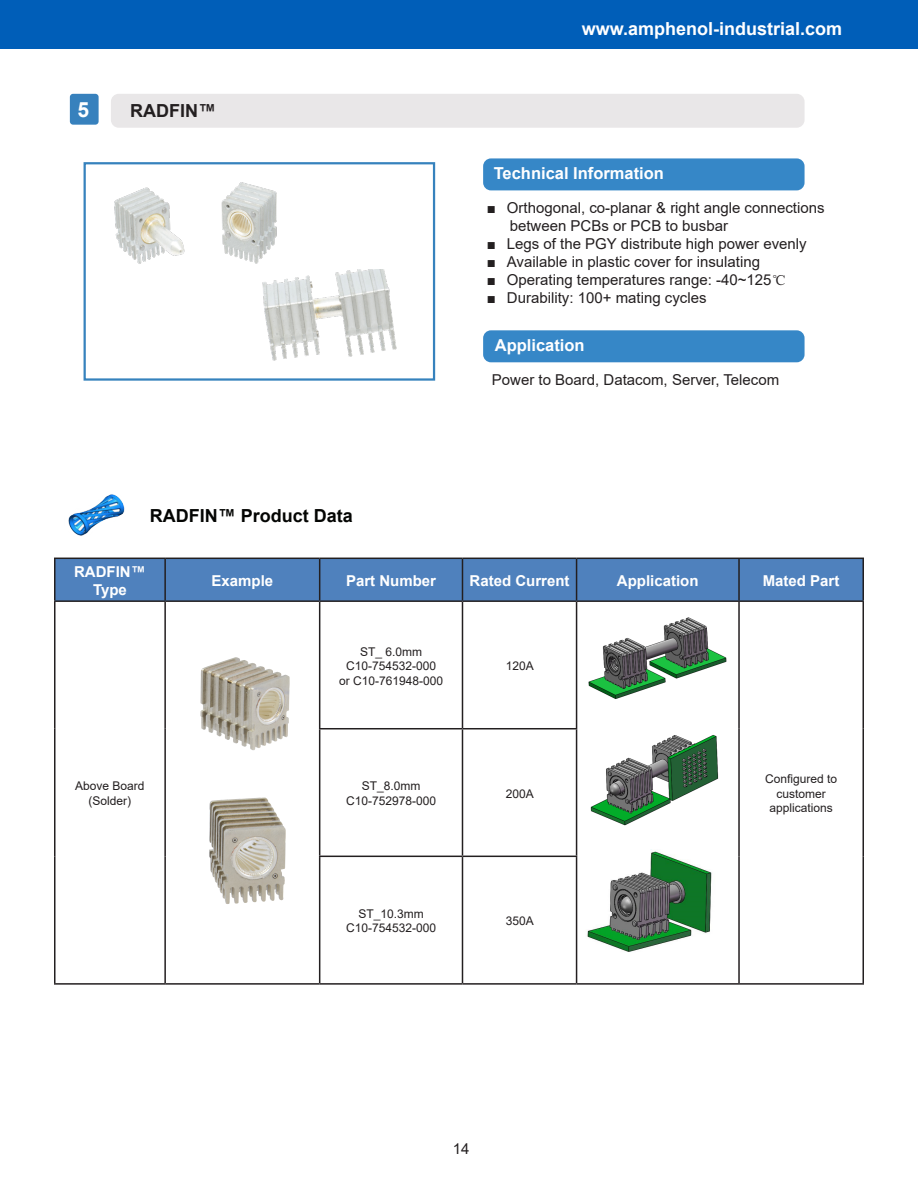
<style>
.page{position:relative;width:918px;height:1188px;background:#fff}
.page>*{position:absolute;margin:0;border:0;box-sizing:border-box;transform-origin:0 0}
.t1{font:700 21px "Arial";color:#fff}
.t2{font:700 18px "Arial";color:#fff}
.t3{font:700 18px "Arial";color:#040503}
.t4{font:700 18px "Arial";color:#231f20}
.t5{font:18px "Myriad Pro";color:#231f20}
.t6{font:700 16.5px "Arial";color:#fff}
.t7{font:15px "Arial";color:#231f20}
.t8{font:700 15px/18px "Arial";color:#fff;text-align:center}
.t9{font:12px "Arial";color:#231f20}
.s1{font-family:"Fang Song"}
</style>
<div class="page">
<div style="left:111px;top:94px;width:694px;height:34px;background:#e9e7e8;border-radius:8px"></div>
<div style="left:70px;top:94px;width:29px;height:31px;background:#3781bd;border-radius:3px"></div>
<div style="left:483px;top:330px;width:322px;height:32px;background:#3687c7;border-radius:8px"></div>
<div style="left:483px;top:158px;width:322px;height:32px;background:#3687c7;border-radius:8px"></div>
<div style="left:56px;top:559px;width:806px;height:41px;background:#4f81bd"></div>
<hr style="left:54px;top:558px;width:111px;height:1px;background:#231f20">
<hr style="left:54px;top:559px;width:2px;height:41px;background:#231f20">
<hr style="left:165px;top:558px;width:155px;height:1px;background:#231f20">
<hr style="left:164px;top:559px;width:2px;height:41px;background:#231f20">
<hr style="left:320px;top:558px;width:142px;height:1px;background:#231f20">
<hr style="left:319px;top:559px;width:1px;height:41px;background:#231f20">
<hr style="left:462px;top:558px;width:115px;height:1px;background:#231f20">
<hr style="left:462px;top:559px;width:1px;height:41px;background:#231f20">
<hr style="left:577px;top:558px;width:162px;height:1px;background:#231f20">
<hr style="left:576px;top:559px;width:1px;height:41px;background:#231f20">
<hr style="left:739px;top:558px;width:125px;height:1px;background:#231f20">
<hr style="left:738px;top:559px;width:2px;height:41px;background:#231f20">
<hr style="left:862px;top:559px;width:2px;height:41px;background:#231f20">
<hr style="left:54px;top:600px;width:111px;height:2px;background:#231f20">
<hr style="left:54px;top:602px;width:2px;height:127px;background:#231f20">
<hr style="left:165px;top:600px;width:155px;height:2px;background:#231f20">
<hr style="left:164px;top:602px;width:2px;height:127px;background:#231f20">
<hr style="left:320px;top:600px;width:142px;height:2px;background:#231f20">
<hr style="left:319px;top:602px;width:1px;height:126px;background:#231f20">
<hr style="left:462px;top:600px;width:115px;height:2px;background:#231f20">
<hr style="left:462px;top:602px;width:1px;height:126px;background:#231f20">
<hr style="left:577px;top:600px;width:162px;height:2px;background:#231f20">
<hr style="left:576px;top:602px;width:1px;height:126px;background:#231f20">
<hr style="left:739px;top:600px;width:125px;height:2px;background:#231f20">
<hr style="left:738px;top:602px;width:2px;height:127px;background:#231f20">
<hr style="left:862px;top:602px;width:2px;height:127px;background:#231f20">
<hr style="left:54px;top:729px;width:2px;height:127px;background:#231f20">
<hr style="left:164px;top:729px;width:2px;height:127px;background:#231f20">
<hr style="left:319px;top:728px;width:143px;height:1px;background:#231f20">
<hr style="left:319px;top:729px;width:1px;height:127px;background:#231f20">
<hr style="left:462px;top:728px;width:115px;height:1px;background:#231f20">
<hr style="left:462px;top:729px;width:1px;height:127px;background:#231f20">
<hr style="left:576px;top:729px;width:1px;height:127px;background:#231f20">
<hr style="left:738px;top:729px;width:2px;height:127px;background:#231f20">
<hr style="left:862px;top:729px;width:2px;height:127px;background:#231f20">
<hr style="left:54px;top:856px;width:2px;height:127px;background:#231f20">
<hr style="left:164px;top:856px;width:2px;height:127px;background:#231f20">
<hr style="left:319px;top:856px;width:143px;height:1px;background:#231f20">
<hr style="left:319px;top:857px;width:1px;height:126px;background:#231f20">
<hr style="left:462px;top:856px;width:115px;height:1px;background:#231f20">
<hr style="left:462px;top:857px;width:1px;height:126px;background:#231f20">
<hr style="left:576px;top:857px;width:1px;height:126px;background:#231f20">
<hr style="left:738px;top:856px;width:2px;height:127px;background:#231f20">
<hr style="left:862px;top:856px;width:2px;height:127px;background:#231f20">
<hr style="left:54px;top:983px;width:111px;height:2px;background:#231f20">
<hr style="left:165px;top:983px;width:155px;height:2px;background:#231f20">
<hr style="left:320px;top:983px;width:142px;height:2px;background:#231f20">
<hr style="left:462px;top:983px;width:115px;height:2px;background:#231f20">
<hr style="left:577px;top:983px;width:162px;height:2px;background:#231f20">
<hr style="left:739px;top:983px;width:125px;height:2px;background:#231f20">
<img style="left:209px;top:797px;width:77px;height:107px">
<img style="left:114px;top:182px;width:163px;height:82px">
<div style="left:84px;top:162px;width:351px;height:219px;border:2px solid #3682bd"></div>
<img style="left:68px;top:494px;width:57px;height:42px">
<div style="left:0;top:0;width:918px;height:49px;background:#005eb8"></div>
<img style="left:262px;top:269px;width:135px;height:92px">
<img style="left:200px;top:657px;width:90px;height:94px">
<img style="left:588px;top:617px;width:139px;height:82px">
<img style="left:590px;top:735px;width:129px;height:91px">
<img style="left:587px;top:850px;width:125px;height:102px">
<p class="t1" style="left:77px;top:95px;width:13px">5</p>
<p class="t4" style="left:130px;top:98px;width:87px">RADFIN™</p>
<p class="t3" style="left:150px;top:503px;width:205px">RADFIN™ Product Data</p>
<p class="t2" style="left:582px;top:16px;width:262px">www.amphenol-industrial.com</p>
<p class="t6" style="left:494px;top:161px;width:172px">Technical Information</p>
<p class="t7" style="left:487px;top:197px;width:339px">■ Orthogonal, co-planar &amp; right angle connections</p>
<p class="t7" style="left:510px;top:215px;width:220px">between PCBs or PCB to busbar</p>
<p class="t7" style="left:487px;top:233px;width:322px">■ Legs of the PGY distribute high power evenly</p>
<p class="t7" style="left:487px;top:251px;width:275px">■ Available in plastic cover for insulating</p>
<p class="t7" style="left:487px;top:269px;width:301px">■ Operating temperatures range: -40~125<span class="s1">℃</span></p>
<p class="t7" style="left:487px;top:287px;width:221px">■ Durability: 100+ mating cycles</p>
<p class="t6" style="left:495px;top:334px;width:91px">Application</p>
<p class="t7" style="left:492px;top:370px;width:289px">Power to Board, Datacom, Server, Telecom</p>
<p class="t8" style="left:74px;top:563px;width:73px">RADFIN™<br>Type</p>
<p class="t8" style="left:212px;top:572px;width:63px">Example</p>
<p class="t8" style="left:346px;top:572px;width:92px">Part Number</p>
<p class="t8" style="left:470px;top:572px;width:102px">Rated Current</p>
<p class="t8" style="left:617px;top:572px;width:83px">Application</p>
<p class="t8" style="left:763px;top:572px;width:78px">Mated Part</p>
<p class="t9" style="left:75px;top:778px;width:71px">Above Board</p>
<p class="t9" style="left:89px;top:792px;width:44px">(Solder)</p>
<p class="t9" style="left:360px;top:643px;width:64px">ST_ 6.0mm</p>
<p class="t9" style="left:346px;top:658px;width:92px">C10-754532-000</p>
<p class="t9" style="left:339px;top:672px;width:106px">or C10-761948-000</p>
<p class="t9" style="left:362px;top:778px;width:60px">ST_8.0mm</p>
<p class="t9" style="left:346px;top:792px;width:92px">C10-752978-000</p>
<p class="t9" style="left:358px;top:906px;width:67px">ST_10.3mm</p>
<p class="t9" style="left:346px;top:920px;width:92px">C10-754532-000</p>
<p class="t9" style="left:506px;top:658px;width:30px">120A</p>
<p class="t9" style="left:506px;top:785px;width:30px">200A</p>
<p class="t9" style="left:506px;top:913px;width:30px">350A</p>
<p class="t7" style="left:453px;top:1138px;width:18px">14</p>
<p class="t5" style="left:450px;top:1141px;width:20px">15</p>
<p class="t9" style="left:765px;top:771px;width:74px">Configured to</p>
<p class="t9" style="left:776px;top:785px;width:51px">customer</p>
<p class="t9" style="left:769px;top:800px;width:65px">applications</p>
</div>
